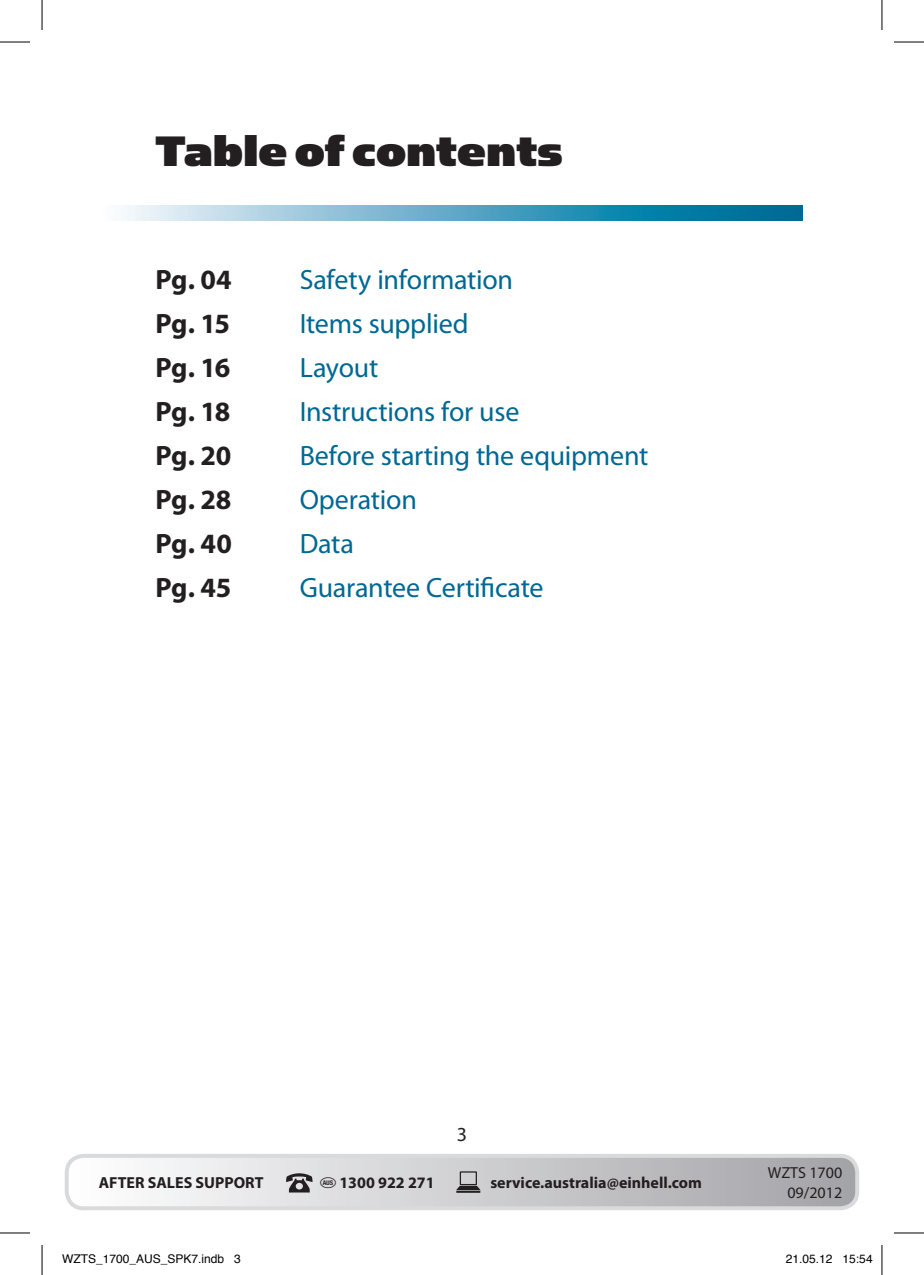
<style>
.page{position:relative;width:924px;height:1275px;background:#fff}
.page>*{position:absolute;margin:0;border:0;box-sizing:border-box;transform-origin:0 0}
.t1{font:48px "Simian Text Gorilla";color:#231f20}
.t2{font:28px "Myriad Pro";letter-spacing:-.01em;color:#006893}
.t3{font:700 28px "Myriad Pro";letter-spacing:-.02em;color:#231f20}
.t4{font:20px "Myriad Pro";color:#231f20}
.t5{font:700 16px "Myriad Pro";color:#231f20}
.t6{font:16px/19.2px "Myriad Pro";color:#231f20;text-align:right}
.t7{font:12px "Helvetica";color:#000}
</style>
<div class="page">
<svg style="left:124px;top:205px;width:678px;height:16px;background:#5fa9c6"></svg>
<div style="left:67px;top:1155px;width:789px;height:53px;background:linear-gradient(to right,#fff,#a3a3a7);border-radius:17px"></div>
<div style="left:65px;top:1153px;width:793px;height:57px;border:4px solid #d9dadc;border-radius:17px"></div>
<svg style="left:456px;top:1171px;width:24px;height:21px"></svg>
<svg style="left:286px;top:1173px;width:26px;height:19px"></svg>
<hr style="left:0;top:42px;width:30px;height:1px;background:#000">
<hr style="left:893px;top:42px;width:30px;height:1px;background:#000">
<hr style="left:0;top:1232px;width:30px;height:1px;background:#000">
<hr style="left:893px;top:1232px;width:30px;height:1px;background:#000">
<hr style="left:42px;top:0;width:1px;height:30px;background:#000">
<hr style="left:42px;top:1245px;width:1px;height:30px;background:#000">
<hr style="left:881px;top:0;width:1px;height:30px;background:#000">
<hr style="left:881px;top:1245px;width:1px;height:30px;background:#000">
<h1 class="t1" style="left:155px;top:124px;width:408px">Table of contents</h1>
<p class="t3" style="left:155px;top:264px;width:78px">Pg. 04</p>
<p class="t2" style="left:299px;top:264px;width:215px">Safety information</p>
<p class="t3" style="left:155px;top:308px;width:76px">Pg. 15</p>
<p class="t2" style="left:299px;top:308px;width:170px">Items supplied</p>
<p class="t3" style="left:155px;top:352px;width:76px">Pg. 16</p>
<p class="t2" style="left:299px;top:352px;width:80px">Layout</p>
<p class="t3" style="left:155px;top:396px;width:76px">Pg. 18</p>
<p class="t2" style="left:299px;top:396px;width:221px">Instructions for use</p>
<p class="t3" style="left:155px;top:440px;width:77px">Pg. 20</p>
<p class="t2" style="left:299px;top:440px;width:350px">Before starting the equipment</p>
<p class="t3" style="left:155px;top:484px;width:77px">Pg. 28</p>
<p class="t2" style="left:299px;top:484px;width:119px">Operation</p>
<p class="t3" style="left:155px;top:528px;width:78px">Pg. 40</p>
<p class="t2" style="left:299px;top:528px;width:56px">Data</p>
<p class="t3" style="left:155px;top:572px;width:77px">Pg. 45</p>
<p class="t2" style="left:299px;top:572px;width:245px">Guarantee Certificate</p>
<p class="t4" style="left:456px;top:1123px;width:12px">3</p>
<p class="t5" style="left:99px;top:1174px;width:166px">AFTER SALES SUPPORT</p>
<p class="t5" style="left:320px;top:1174px;width:116px"><sup>d</sup> 1300 922 271</p>
<p class="t5" style="left:490px;top:1174px;width:213px">service.australia@einhell.com</p>
<p class="t6" style="left:767px;top:1163px;width:76px">WZTS 1700<br>09/2012</p>
<p class="t7" style="left:62px;top:1249px;width:180px">WZTS_1700_AUS_SPK7.indb 3</p>
<p class="t7" style="left:785px;top:1249px;width:88px">21.05.12 15:54</p>
</div>
